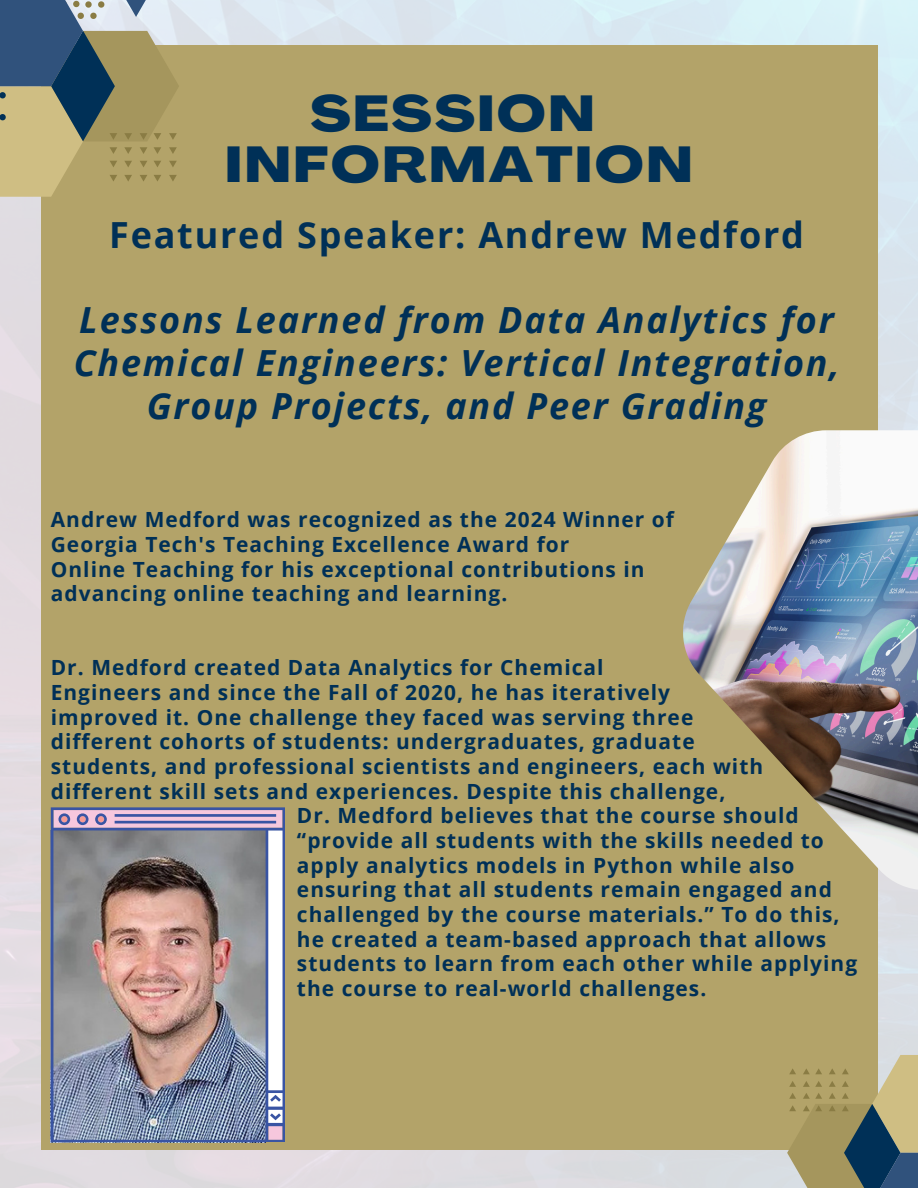
<style>
.page{position:relative;width:918px;height:1188px;background:#fff}
.page>*{position:absolute;margin:0;border:0;box-sizing:border-box;transform-origin:0 0}
.t1{font:800 expanded 49.65px/50.7px "Agrandir";letter-spacing:.05em;color:#003057;text-align:center}
.t2{font:italic 700 36px/42.8px "Open Sans";letter-spacing:.05em;color:#003057;text-align:center}
.t3{font:700 36px "Open Sans";letter-spacing:.05em;color:#003057}
.t4{font:700 20.85px "Open Sans";letter-spacing:.05em;color:#003057}
</style>
<div class="page">
<img style="left:0;top:0;width:918px;height:1188px">
<div style="left:41px;top:45px;width:836px;height:1104px;background:#b3a369"></div>
<svg style="left:787px;top:1055px;width:131px;height:133px"></svg>
<svg style="left:0;top:0;width:179px;height:196px"></svg>
<img style="left:683px;top:430px;width:235px;height:460px">
<img style="left:51px;top:807px;width:234px;height:335px">
<p class="t1" style="left:225px;top:94px;width:469px">SESSION<br>INFORMATION</p>
<p class="t3" style="left:109px;top:209px;width:696px">Featured Speaker: Andrew Medford</p>
<p class="t2" style="left:74px;top:298px;width:767px">Lessons Learned from Data Analytics for<br>Chemical Engineers: Vertical Integration,<br>Group Projects, and Peer Grading</p>
<h1 class="t4" style="left:51px;top:505px;width:625px">Andrew Medford was recognized as the 2024 Winner of</h1>
<h2 class="t4" style="left:51px;top:530px;width:520px">Georgia Tech's Teaching Excellence Award for</h2>
<h2 class="t4" style="left:51px;top:555px;width:595px">Online Teaching for his exceptional contributions in</h2>
<p class="t4" style="left:51px;top:579px;width:458px">advancing online teaching and learning.</p>
<p class="t4" style="left:51px;top:653px;width:554px">Dr. Medford created Data Analytics for Chemical</p>
<p class="t4" style="left:51px;top:678px;width:621px">Engineers and since the Fall of 2020, he has iteratively</p>
<p class="t4" style="left:51px;top:703px;width:644px">improved it. One challenge they faced was serving three</p>
<p class="t4" style="left:51px;top:727px;width:645px">different cohorts of students: undergraduates, graduate</p>
<p class="t4" style="left:51px;top:752px;width:714px">students, and professional scientists and engineers, each with</p>
<p class="t4" style="left:51px;top:776px;width:676px">different skill sets and experiences. Despite this challenge,</p>
<p class="t4" style="left:297px;top:801px;width:503px">Dr. Medford believes that the course should</p>
<p class="t4" style="left:297px;top:826px;width:528px">“provide all students with the skills needed to</p>
<p class="t4" style="left:297px;top:850px;width:499px">apply analytics models in Python while also</p>
<p class="t4" style="left:297px;top:875px;width:536px">ensuring that all students remain engaged and</p>
<p class="t4" style="left:297px;top:900px;width:544px">challenged by the course materials.” To do this,</p>
<p class="t4" style="left:297px;top:924px;width:531px">he created a team-based approach that allows</p>
<p class="t4" style="left:297px;top:949px;width:562px">students to learn from each other while applying</p>
<p class="t4" style="left:297px;top:974px;width:411px">the course to real-world challenges.</p>
</div>
